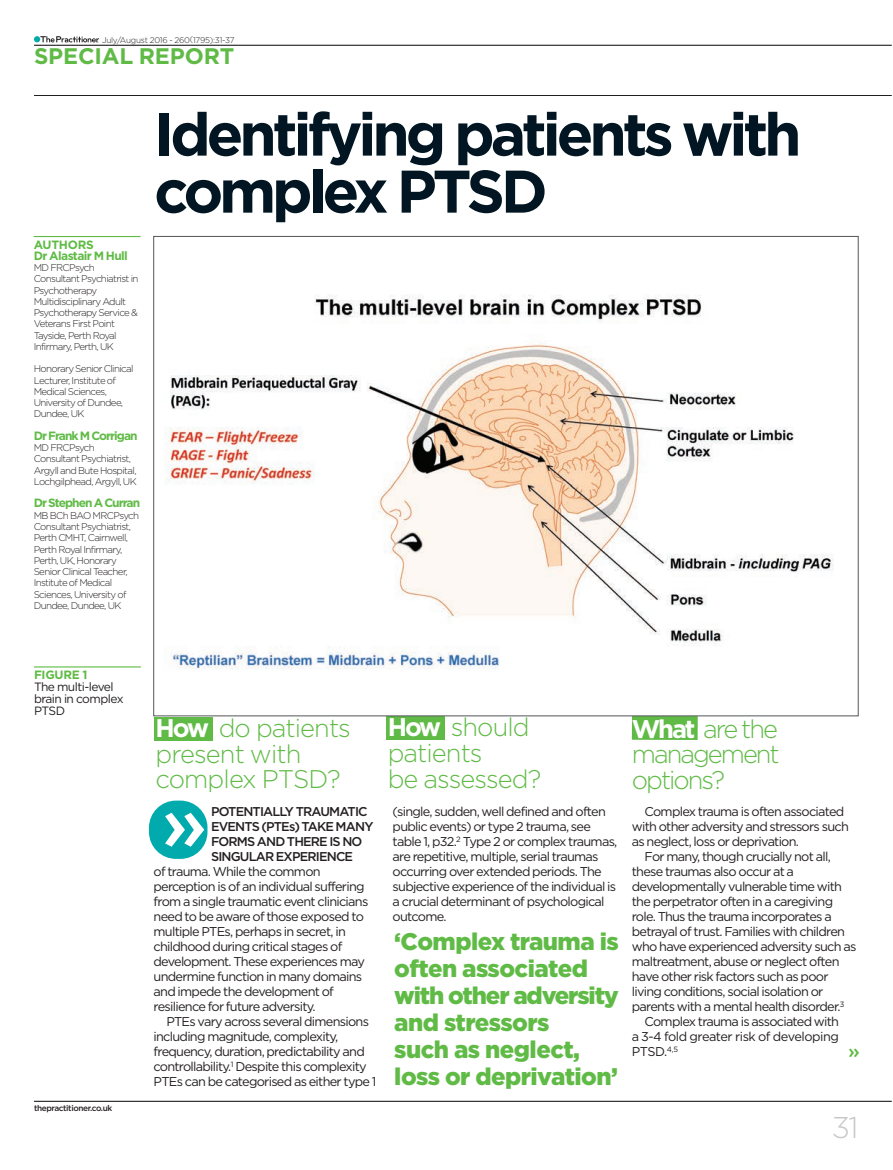
<style>
.page{position:relative;width:893px;height:1170px;background:#fff}
.page>*{position:absolute;margin:0;border:0;box-sizing:border-box;transform-origin:0 0}
.t1{font:500 76.5px "Gotham";color:#fff}
.t2{font:700 60px/57px "Gotham";letter-spacing:-.07em;color:#011622}
.t3{font:300 30px "Gotham";color:#c7c8ca}
.t4{font:300 25.5px/25.5px "Gotham";letter-spacing:-.035em;color:#60bb46}
.t5{font:900 24px/27px "Gotham";letter-spacing:-.02em;color:#60bb46}
.t6{font:700 22.5px "Gotham";letter-spacing:-.005em;color:#60bb46}
.t7{font:500 19.5px "Gotham";color:#60bb46}
.t8{font:12.75px/15px "Gotham";letter-spacing:-.055em;color:#231f20}
.t9{font:500 12.75px/15px "Gotham";letter-spacing:-.065em;color:#231f20}
.t10{font:12.75px "Gotham";letter-spacing:-.035em;color:#231f20}
.t11{font:700 12px "Gotham";letter-spacing:-.08em;color:#60bb46}
.t12{font:12px/12px "Gotham";letter-spacing:-.045em;color:#231f20}
.t13{font:700 12px/11.2px "Gotham";letter-spacing:-.05em;color:#60bb46}
.t14{font:300 9.75px/11.2px "Gotham";letter-spacing:-.065em;color:#231f20}
.t15{font:300 8.25px "Gotham";letter-spacing:-.03em;color:#231f20}
.t16{font:500 8.25px "Gotham";letter-spacing:-.045em;color:#231f20}
.s1{font-weight:700;color:#fff}
</style>
<div class="page">
<hr style="left:34px;top:45px;width:858px;height:1px;background:#231f20">
<hr style="left:34px;top:95px;width:858px;height:1px;background:#231f20">
<hr style="left:34px;top:1100px;width:858px;height:1px;background:#231f20">
<svg style="left:34px;top:36px;width:65px;height:7px"></svg>
<div style="left:154px;top:716px;width:59px;height:24px;background:#60bb46"></div>
<div style="left:386px;top:716px;width:59px;height:24px;background:#60bb46"></div>
<div style="left:632px;top:715px;width:66px;height:25px;background:#60bb46"></div>
<div style="left:149px;top:800px;width:58px;height:58px;background:#00aaad;border-radius:27px"></div>
<hr style="left:34px;top:236px;width:107px;height:1px;background:#60bb46">
<hr style="left:34px;top:666px;width:107px;height:1px;background:#60bb46">
<img style="left:164px;top:294px;width:670px;height:376px">
<p class="t15" style="left:102px;top:37px;width:134px">July/August 2016 - 260(1795):31-37</p>
<h3 class="t6" style="left:34px;top:48px;width:202px">SPECIAL REPORT</h3>
<p class="t13" style="left:34px;top:240px;width:96px">AUTHORS<br>Dr Alastair M Hull</p>
<p class="t14" style="left:34px;top:263px;width:106px">MD FRCPsych<br>Consultant Psychiatrist in<br>Psychotherapy<br>Multidisciplinary Adult<br>Psychotherapy Service &amp;<br>Veterans First Point<br>Tayside, Perth Royal<br>Infirmary, Perth, UK</p>
<p class="t14" style="left:34px;top:364px;width:101px">Honorary Senior Clinical<br>Lecturer, Institute of<br>Medical Sciences,<br>University of Dundee,<br>Dundee, UK</p>
<p class="t11" style="left:34px;top:431px;width:105px">Dr Frank M Corrigan</p>
<p class="t14" style="left:34px;top:443px;width:105px">MD FRCPsych<br>Consultant Psychiatrist,<br>Argyll and Bute Hospital,<br>Lochgilphead, Argyll, UK</p>
<p class="t11" style="left:34px;top:499px;width:108px">Dr Stephen A Curran</p>
<p class="t14" style="left:34px;top:510px;width:107px">MB BCh BAO MRCPsych<br>Consultant Psychiatrist,<br>Perth CMHT, Cairnwell,<br>Perth Royal Infirmary,<br>Perth, UK, Honorary<br>Senior Clinical Teacher,<br>Institute of Medical<br>Sciences, University of<br>Dundee, Dundee, UK</p>
<h2 class="t2" style="left:154px;top:111px;width:649px">Identifying patients with complex PTSD</h2>
<p class="t11" style="left:34px;top:670px;width:55px">FIGURE 1</p>
<p class="t12" style="left:34px;top:681px;width:91px">The multi-level brain in complex<br>PTSD</p>
<p class="t16" style="left:34px;top:1104px;width:80px">thepractitioner.co.uk</p>
<h3 class="t4" style="left:156px;top:717px;width:197px"><span class="s1">How</span> do patients present with complex PTSD?</h3>
<h3 class="t4" style="left:388px;top:716px;width:155px"><span class="s1">How</span> should patients<br>be assessed?</h3>
<h3 class="t4" style="left:632px;top:718px;width:149px;text-align:justify"><span class="s1">What</span> are the management options?</h3>
<h1 class="t1" style="left:161px;top:796px;width:48px">»</h1>
<p class="t8" style="left:632px;top:805px;width:219px;text-indent:13px">Complex trauma is often associated with other adversity and stressors such as neglect, loss or deprivation.</p>
<p class="t8" style="left:645px;top:850px;width:188px">For many, though crucially not all,</p>
<p class="t8" style="left:632px;top:865px;width:164px">these traumas also occur at a</p>
<p class="t8" style="left:632px;top:880px;width:212px">developmentally vulnerable time with</p>
<p class="t8" style="left:632px;top:895px;width:203px">the perpetrator often in a caregiving</p>
<p class="t8" style="left:632px;top:910px;width:201px">role. Thus the trauma incorporates a</p>
<p class="t8" style="left:632px;top:925px;width:215px">betrayal of trust. Families with children</p>
<p class="t8" style="left:632px;top:940px;width:226px">who have experienced adversity such as</p>
<p class="t8" style="left:632px;top:955px;width:209px">maltreatment, abuse or neglect often</p>
<p class="t8" style="left:632px;top:970px;width:198px">have other risk factors such as poor</p>
<p class="t8" style="left:632px;top:985px;width:193px">living conditions, social isolation or</p>
<p class="t8" style="left:632px;top:1000px;width:214px">parents with a mental health disorder.<sup>3</sup></p>
<p class="t8" style="left:645px;top:1015px;width:196px">Complex trauma is associated with</p>
<p class="t10" style="left:632px;top:1032px;width:209px">a 3-4 fold greater risk of developing</p>
<p class="t8" style="left:632px;top:1045px;width:48px">PTSD.<sup>4,5</sup></p>
<p class="t8" style="left:393px;top:805px;width:226px">(single, sudden, well defined and often public events) or type 2 trauma, see table 1, p32.<sup>2</sup> Type 2 or complex traumas, are repetitive, multiple, serial traumas occurring over extended periods. The subjective experience of the individual is a crucial determinant of psychological outcome.</p>
<p class="t9" style="left:211px;top:805px;width:164px">POTENTIALLY TRAUMATIC<br>EVENTS (PTEs) TAKE MANY<br>FORMS AND THERE IS NO<br>SINGULAR EXPERIENCE</p>
<p class="t8" style="left:154px;top:865px;width:216px">of trauma. While the common perception is of an individual suffering from a single traumatic event clinicians need to be aware of those exposed to multiple PTEs, perhaps in secret, in childhood during critical stages of development. These experiences may undermine function in many domains and impede the development of resilience for future adversity.</p>
<p class="t8" style="left:154px;top:1015px;width:224px;text-indent:13px">PTEs vary across several dimensions including magnitude, complexity, frequency, duration, predictability and controllability.<sup>1</sup> Despite this complexity PTEs can be categorised as either type 1</p>
<h3 class="t5" style="left:394px;top:929px;width:226px">‘Complex trauma is often associated with other adversity and stressors<br>such as neglect, loss or deprivation’</h3>
<h3 class="t7" style="left:848px;top:1044px;width:13px">»</h3>
<h3 class="t3" style="left:832px;top:1116px;width:28px">31</h3>
</div>
